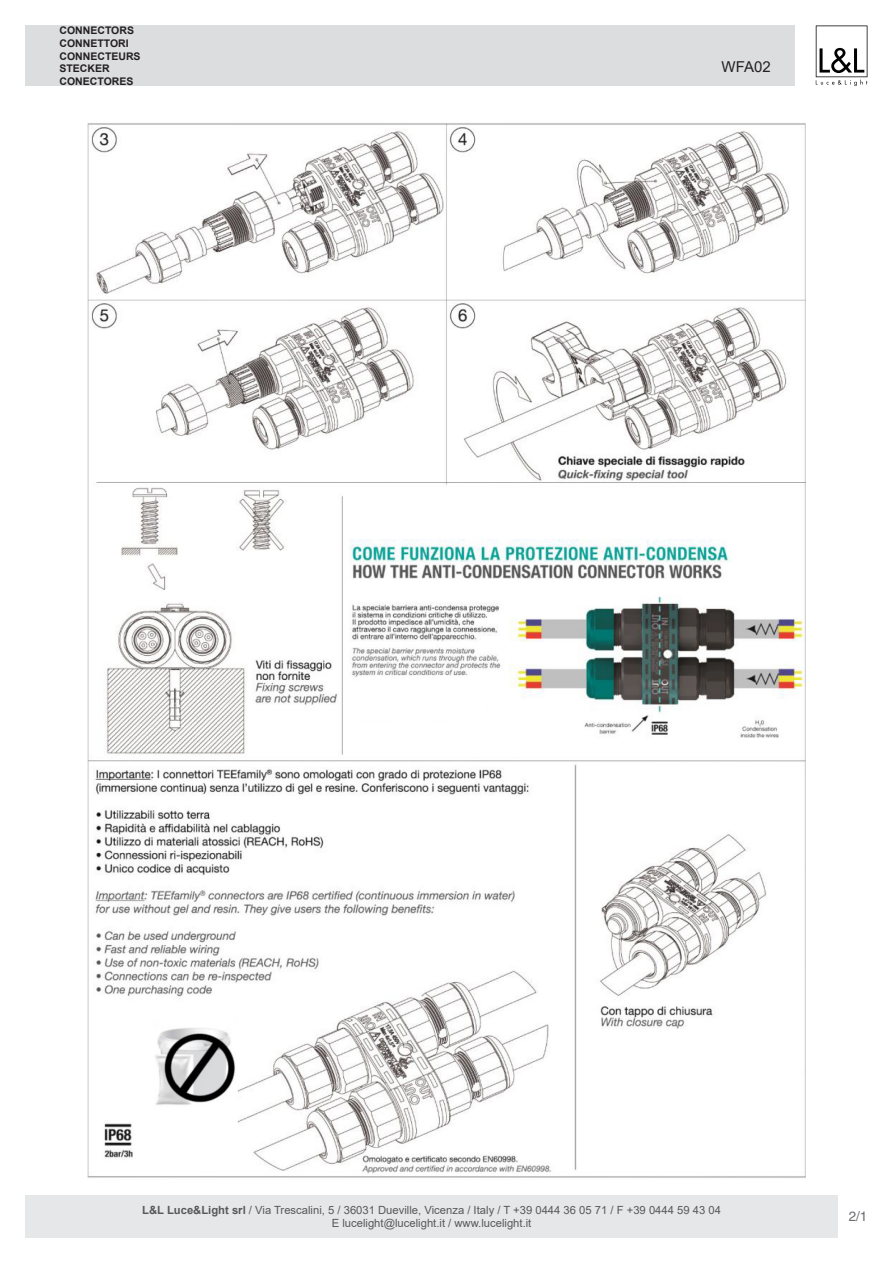
<style>
.page{position:relative;width:893px;height:1263px;background:#fff}
.page>*{position:absolute;margin:0;border:0;box-sizing:border-box;transform-origin:0 0}
.t1{font:15px "Arial";color:#231f20}
.t2{font:13.5px "Helvetica LT Std";color:#6c6d70}
.t3{font:11.25px/12.8px "Arial";color:#57585a;text-align:center}
.t4{font:700 10.5px "Arial";color:#231f20}
.s1{font-weight:700}
</style>
<div class="page">
<div style="left:26px;top:1195px;width:812px;height:42px;background:#e6e7e9"></div>
<img style="left:88px;top:123px;width:717px;height:1055px">
<div style="left:26px;top:26px;width:769px;height:60px;background:#dcdddf"></div>
<svg style="left:816px;top:26px;width:51px;height:60px"></svg>
<p class="t4" style="left:60px;top:23px;width:76px">CONNECTORS</p>
<p class="t4" style="left:60px;top:36px;width:71px">CONNETTORI</p>
<p class="t4" style="left:60px;top:49px;width:83px">CONNECTEURS</p>
<p class="t4" style="left:60px;top:61px;width:52px">STECKER</p>
<p class="t4" style="left:60px;top:74px;width:75px">CONECTORES</p>
<p class="t1" style="left:721px;top:56px;width:51px">WFA02</p>
<p class="t3" style="left:142px;top:1203px;width:580px"><span class="s1">L&amp;L Luce&amp;Light srl</span> / Via Trescalini, 5 / 36031 Dueville, Vicenza / Italy / T +39 0444 36 05 71 / F +39 0444 59 43 04<br>E lucelight@lucelight.it / www.lucelight.it</p>
<p class="t2" style="left:849px;top:1208px;width:20px">2/1</p>
</div>
